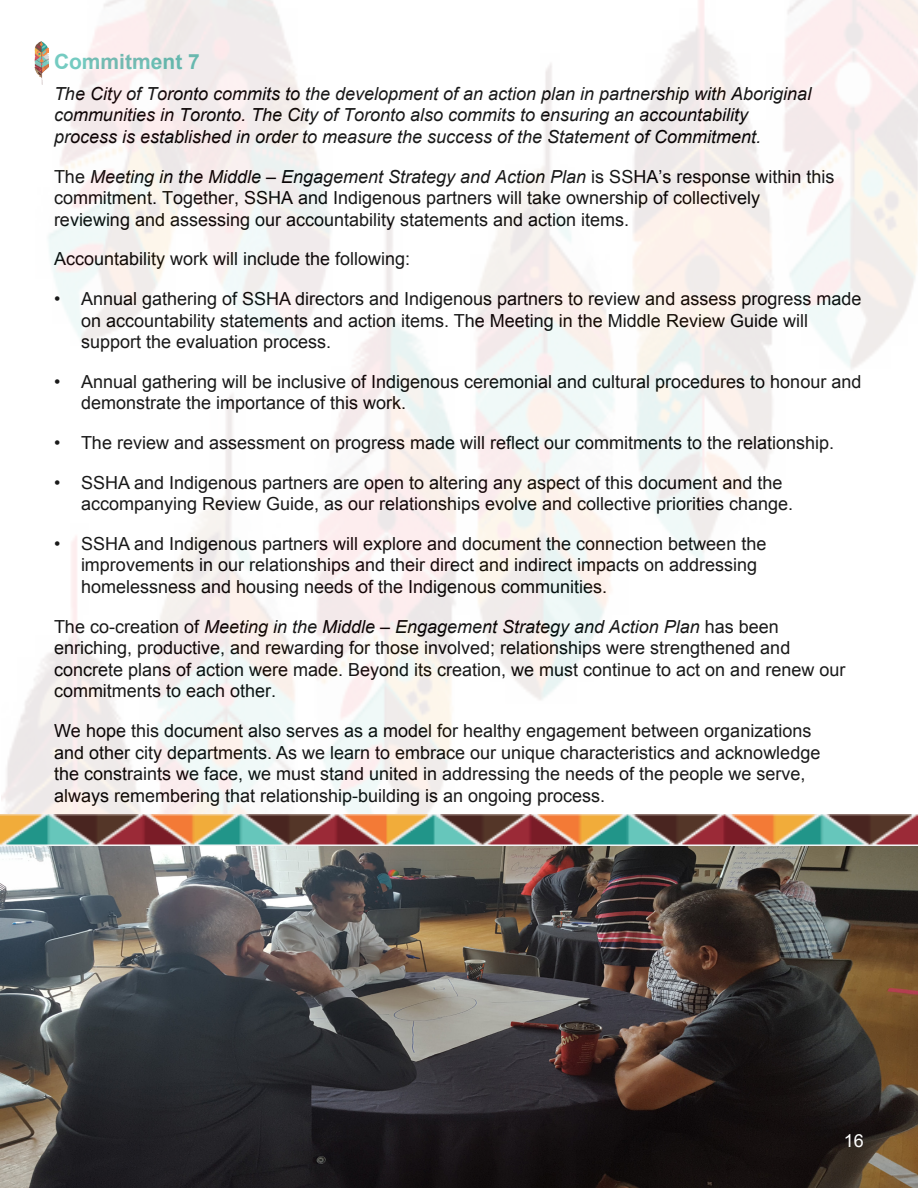
<style>
.page{position:relative;width:918px;height:1188px;background:#fff}
.page>*{position:absolute;margin:0;border:0;box-sizing:border-box;transform-origin:0 0}
.t1{font:700 21px "Arial";color:#66c6bb}
.t2{font:18px/21.6px "Arial";color:#000}
.t3{font:italic 18px/21.6px "Arial";color:#000}
.t4{font:18px "Arial";color:#fff}
.s1{font-style:italic}
</style>
<div class="page">
<img style="left:0;top:846px;width:918px;height:342px">
<img style="left:0;top:0;width:918px;height:846px">
<h3 class="t1" style="left:54px;top:48px;width:147px">Commitment 7</h3>
<p class="t3" style="left:54px;top:83px;width:759px">The City of Toronto commits to the development of an action plan in partnership with Aboriginal communities in Toronto. The City of Toronto also commits to ensuring an accountability process is established in order to measure the success of the Statement of Commitment.</p>
<p class="t2" style="left:54px;top:166px;width:782px">The <span class="s1">Meeting in the Middle – Engagement Strategy and Action Plan</span> is SSHA’s response within this commitment. Together, SSHA and Indigenous partners will take ownership of collectively reviewing and assessing our accountability statements and action items.</p>
<p class="t2" style="left:54px;top:249px;width:358px">Accountability work will include the following:</p>
<p class="t2" style="left:81px;top:288px;width:782px;text-indent:-27px">• Annual gathering of SSHA directors and Indigenous partners to review and assess progress made on accountability statements and action items. The Meeting in the Middle Review Guide will support the evaluation process.</p>
<p class="t2" style="left:81px;top:371px;width:782px;text-indent:-27px">• Annual gathering will be inclusive of Indigenous ceremonial and cultural procedures to honour and demonstrate the importance of this work.</p>
<p class="t2" style="left:54px;top:432px;width:782px">• The review and assessment on progress made will reflect our commitments to the relationship.</p>
<p class="t2" style="left:81px;top:472px;width:714px;text-indent:-27px">• SSHA and Indigenous partners are open to altering any aspect of this document and the accompanying Review Guide, as our relationships evolve and collective priorities change.</p>
<p class="t2" style="left:81px;top:533px;width:687px;text-indent:-27px">• SSHA and Indigenous partners will explore and document the connection between the improvements in our relationships and their direct and indirect impacts on addressing homelessness and housing needs of the Indigenous communities.</p>
<p class="t2" style="left:54px;top:616px;width:793px">The co-creation of <span class="s1">Meeting in the Middle – Engagement Strategy and Action Plan</span> has been enriching, productive, and rewarding for those involved; relationships were strengthened and concrete plans of action were made. Beyond its creation, we must continue to act on and renew our commitments to each other.</p>
<p class="t2" style="left:54px;top:720px;width:768px">We hope this document also serves as a model for healthy engagement between organizations and other city departments. As we learn to embrace our unique characteristics and acknowledge the constraints we face, we must stand united in addressing the needs of the people we serve, always remembering that relationship-building is an ongoing process.</p>
<p class="t4" style="left:844px;top:1129px;width:22px">16</p>
</div>
